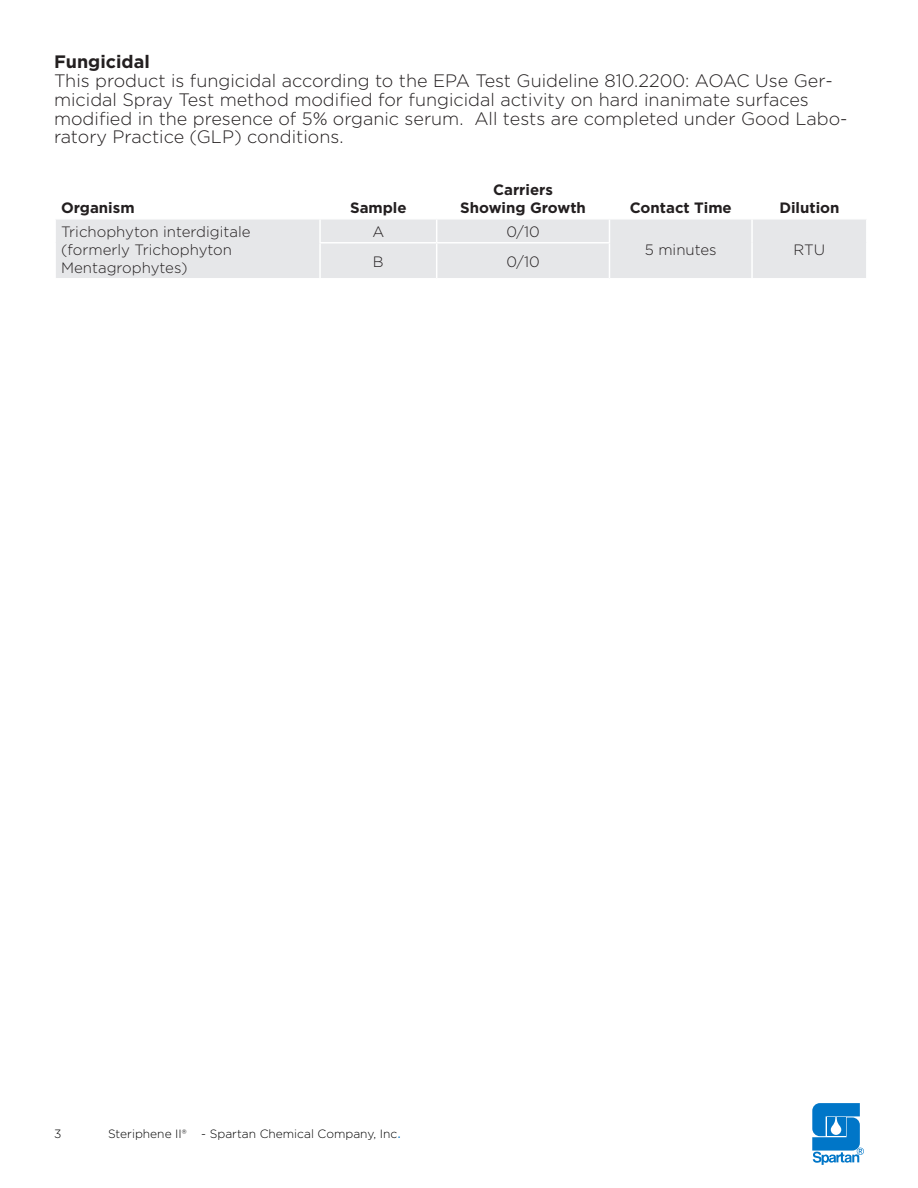
<style>
.page{position:relative;width:918px;height:1188px;background:#fff}
.page>*{position:absolute;margin:0;border:0;box-sizing:border-box;transform-origin:0 0}
.t1{font:300 18px/18.8px "Gotham";color:#231f20}
.t2{font:700 18px "Gotham";color:#231f20}
.t3{font:300 15px/18px "Gotham";color:#231f20}
.t4{font:700 15px "Gotham";color:#231f20}
.t5{font:300 12px "Gotham";color:#000}
.s1{font-size:18px;color:#0076c8}
</style>
<div class="page">
<svg style="left:812px;top:1103px;width:52px;height:62px"></svg>
<div style="left:56px;top:220px;width:810px;height:58px;background:#e6e7e9"></div>
<hr style="left:319px;top:220px;width:2px;height:22px;background:#fff">
<svg style="left:436px;top:220px;width:1px;height:22px"></svg>
<svg style="left:609px;top:220px;width:1px;height:22px"></svg>
<hr style="left:751px;top:220px;width:2px;height:23px;background:#fff">
<hr style="left:319px;top:242px;width:118px;height:2px;background:#fff">
<hr style="left:319px;top:244px;width:2px;height:34px;background:#fff">
<hr style="left:437px;top:242px;width:173px;height:2px;background:#fff">
<hr style="left:436px;top:244px;width:1px;height:34px;background:#fff">
<hr style="left:609px;top:244px;width:1px;height:34px;background:#fff">
<hr style="left:751px;top:243px;width:2px;height:35px;background:#fff">
<p class="t2" style="left:54px;top:50px;width:97px">Fungicidal</p>
<p class="t1" style="left:54px;top:71px;width:795px">This product is fungicidal according to the EPA Test Guideline 810.2200: AOAC Use Ger&shy;micidal Spray Test method modified for fungicidal activity on hard inanimate surfaces modified in the presence of 5% organic serum. All tests are completed under Good Labo&shy;ratory Practice (GLP) conditions.</p>
<p class="t4" style="left:61px;top:198px;width:75px">Organism</p>
<p class="t4" style="left:350px;top:198px;width:58px">Sample</p>
<p class="t4" style="left:493px;top:180px;width:62px">Carriers</p>
<p class="t4" style="left:460px;top:198px;width:127px">Showing Growth</p>
<p class="t4" style="left:630px;top:198px;width:104px">Contact Time</p>
<p class="t4" style="left:779px;top:198px;width:62px">Dilution</p>
<p class="t3" style="left:61px;top:222px;width:191px">Trichophyton interdigitale (formerly Trichophyton<br>Mentagrophytes)</p>
<p class="t3" style="left:372px;top:222px;width:13px">A</p>
<p class="t3" style="left:506px;top:222px;width:35px">0/10</p>
<p class="t3" style="left:373px;top:252px;width:12px">B</p>
<p class="t3" style="left:506px;top:252px;width:35px">0/10</p>
<p class="t3" style="left:645px;top:240px;width:73px">5 minutes</p>
<p class="t3" style="left:794px;top:240px;width:33px">RTU</p>
<p class="t5" style="left:54px;top:1126px;width:9px">3</p>
<p class="t5" style="left:108px;top:1126px;width:295px">Steriphene II® - Spartan Chemical Company, Inc<span class="s1">.</span></p>
</div>
